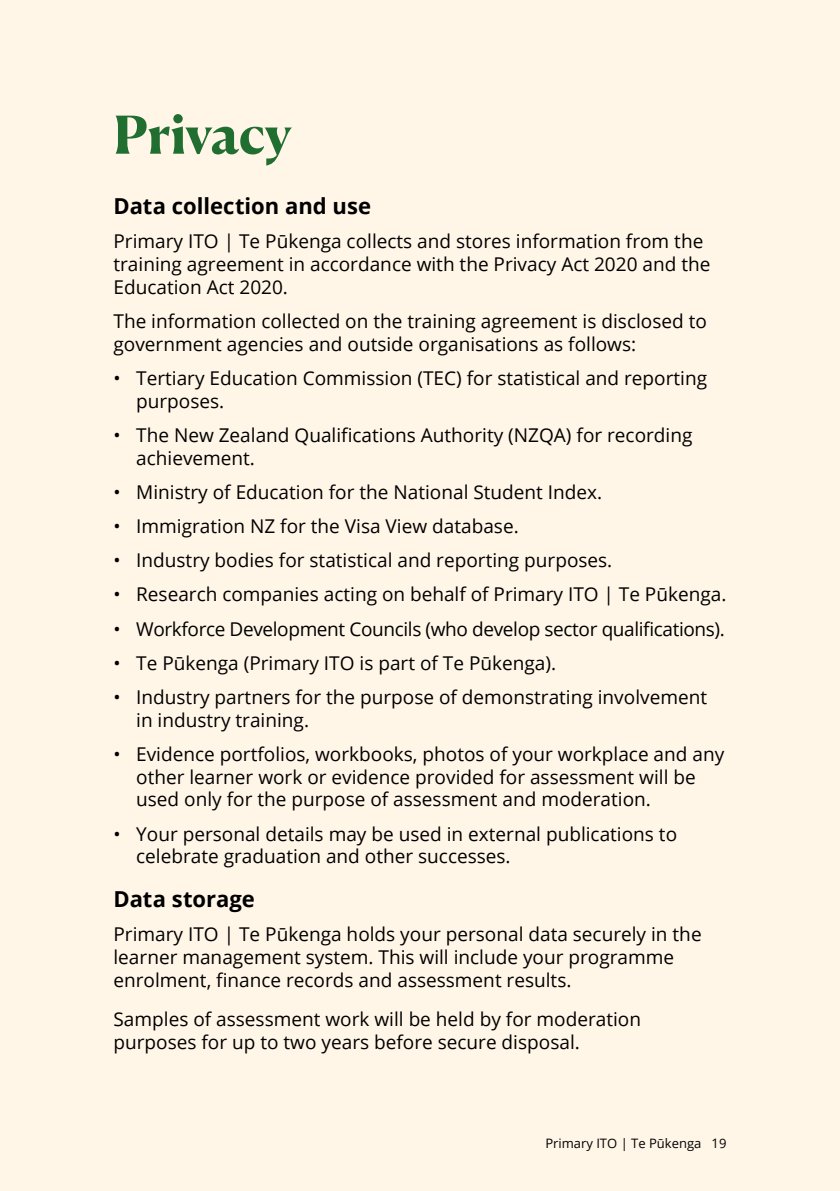
<style>
.page{position:relative;width:840px;height:1191px;background:#fff}
.page>*{position:absolute;margin:0;border:0;box-sizing:border-box;transform-origin:0 0}
.t1{font:700 52px "Canela Deck";color:#216e31}
.t2{font:700 22px "Open Sans";color:#000}
.t3{font:19px/22.8px "Open Sans";color:#000}
.t4{font:19px "Open Sans";letter-spacing:-.02em;color:#000}
.t5{font:13px "Open Sans";color:#000}
</style>
<div class="page">
<div style="left:0;top:0;width:839px;height:1191px;background:#fff6e8"></div>
<h1 class="t1" style="left:113px;top:90px;width:179px">Privacy</h1>
<p class="t2" style="left:113px;top:191px;width:259px">Data collection and use</p>
<p class="t3" style="left:113px;top:229px;width:598px">Primary ITO | Te Pūkenga collects and stores information from the training agreement in accordance with the Privacy Act 2020 and the<br>Education Act 2020.</p>
<p class="t3" style="left:113px;top:309px;width:594px">The information collected on the training agreement is disclosed to government agencies and outside organisations as follows:</p>
<p class="t3" style="left:136px;top:366px;width:572px;text-indent:-23px">• Tertiary Education Commission (TEC) for statistical and reporting purposes.</p>
<p class="t3" style="left:136px;top:423px;width:557px;text-indent:-23px">• The New Zealand Qualifications Authority (NZQA) for recording achievement.</p>
<p class="t3" style="left:113px;top:480px;width:490px">• Ministry of Education for the National Student Index.</p>
<p class="t3" style="left:113px;top:514px;width:406px">• Immigration NZ for the Visa View database.</p>
<p class="t3" style="left:113px;top:548px;width:500px">• Industry bodies for statistical and reporting purposes.</p>
<p class="t3" style="left:113px;top:582px;width:614px">• Research companies acting on behalf of Primary ITO | Te Pūkenga.</p>
<p class="t4" style="left:113px;top:615px;width:612px">• Workforce Development Councils (who develop sector qualifications).</p>
<p class="t3" style="left:113px;top:651px;width:444px">• Te Pūkenga (Primary ITO is part of Te Pūkenga).</p>
<p class="t3" style="left:136px;top:685px;width:572px;text-indent:-23px">• Industry partners for the purpose of demonstrating involvement in industry training.</p>
<p class="t3" style="left:136px;top:742px;width:589px;text-indent:-23px">• Evidence portfolios, workbooks, photos of your workplace and any other learner work or evidence provided for assessment will be used only for the purpose of assessment and moderation.</p>
<p class="t3" style="left:136px;top:822px;width:542px;text-indent:-23px">• Your personal details may be used in external publications to celebrate graduation and other successes.</p>
<p class="t2" style="left:113px;top:883px;width:143px">Data storage</p>
<p class="t3" style="left:113px;top:922px;width:589px">Primary ITO | Te Pūkenga holds your personal data securely in the learner management system. This will include your programme enrolment, finance records and assessment results.</p>
<p class="t3" style="left:113px;top:1007px;width:528px">Samples of assessment work will be held by for moderation purposes for up to two years before secure disposal.</p>
<p class="t5" style="left:545px;top:1134px;width:182px">Primary ITO | Te Pūkenga 19</p>
</div>
